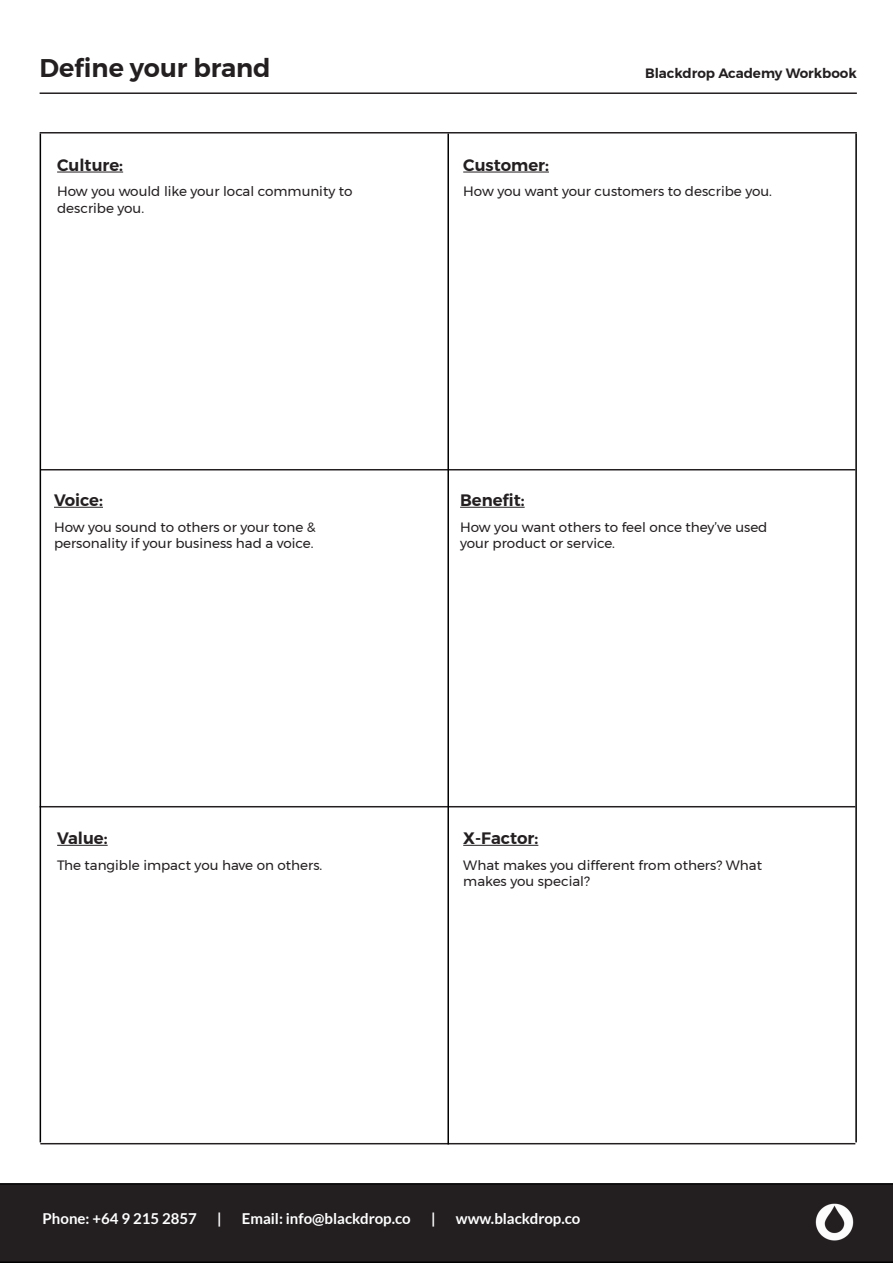
<style>
.page{position:relative;width:893px;height:1263px;background:#fff}
.page>*{position:absolute;margin:0;border:0;box-sizing:border-box;transform-origin:0 0}
.t1{font:600 25.5px "Montserrat";color:#231f20}
.t2{font:600 16.5px "Montserrat";color:#231f20}
.t3{font:700 15px "Lato";color:#fff}
.t4{font:13.5px/16.5px "Montserrat";color:#231f20}
.t5{font:600 13.5px "Montserrat";color:#231f20}
</style>
<div class="page">
<div style="left:0;top:1183px;width:893px;height:80px;background:#231f20"></div>
<img style="left:808px;top:1195px;width:53px;height:54px">
<hr style="left:57px;top:172px;width:66px;height:1px;background:#231f20">
<hr style="left:54px;top:507px;width:49px;height:1px;background:#231f20">
<hr style="left:57px;top:845px;width:51px;height:1px;background:#231f20">
<hr style="left:463px;top:172px;width:86px;height:1px;background:#231f20">
<hr style="left:460px;top:507px;width:65px;height:1px;background:#231f20">
<hr style="left:463px;top:845px;width:75px;height:1px;background:#231f20">
<hr style="left:40px;top:132px;width:817px;height:2px;background:#231f20">
<hr style="left:40px;top:469px;width:815px;height:1px;background:#231f20">
<hr style="left:40px;top:806px;width:815px;height:1px;background:#231f20">
<hr style="left:40px;top:1143px;width:815px;height:1px;background:#231f20">
<hr style="left:447px;top:134px;width:2px;height:1010px;background:#000">
<hr style="left:40px;top:134px;width:1px;height:1008px;background:#000">
<hr style="left:855px;top:134px;width:2px;height:1008px;background:#000">
<hr style="left:40px;top:92px;width:817px;height:2px;background:#231f20">
<h1 class="t1" style="left:40px;top:48px;width:233px">Define your brand</h1>
<p class="t5" style="left:645px;top:63px;width:213px">Blackdrop Academy Workbook</p>
<p class="t2" style="left:57px;top:152px;width:68px">Culture:</p>
<p class="t4" style="left:57px;top:183px;width:297px">How you would like your local community to describe you.</p>
<p class="t2" style="left:463px;top:152px;width:87px">Customer:</p>
<p class="t4" style="left:463px;top:183px;width:310px">How you want your customers to describe you.</p>
<p class="t2" style="left:54px;top:487px;width:50px">Voice:</p>
<p class="t4" style="left:54px;top:518px;width:263px">How you sound to others or your tone &amp; personality if your business had a voice.</p>
<p class="t2" style="left:460px;top:487px;width:66px">Benefit:</p>
<p class="t4" style="left:460px;top:518px;width:309px">How you want others to feel once they’ve used your product or service.</p>
<p class="t2" style="left:57px;top:825px;width:52px">Value:</p>
<p class="t4" style="left:57px;top:856px;width:267px">The tangible impact you have on others.</p>
<p class="t2" style="left:463px;top:825px;width:77px">X-Factor:</p>
<p class="t4" style="left:463px;top:856px;width:300px">What makes you different from others? What makes you special?</p>
<p class="t3" style="left:43px;top:1210px;width:156px">Phone: +64 9 215 2857</p>
<p class="t3" style="left:217px;top:1210px;width:6px">|</p>
<p class="t3" style="left:242px;top:1210px;width:170px">Email: info@blackdrop.co</p>
<p class="t3" style="left:431px;top:1210px;width:6px">|</p>
<p class="t3" style="left:456px;top:1210px;width:126px">www.blackdrop.co</p>
</div>
